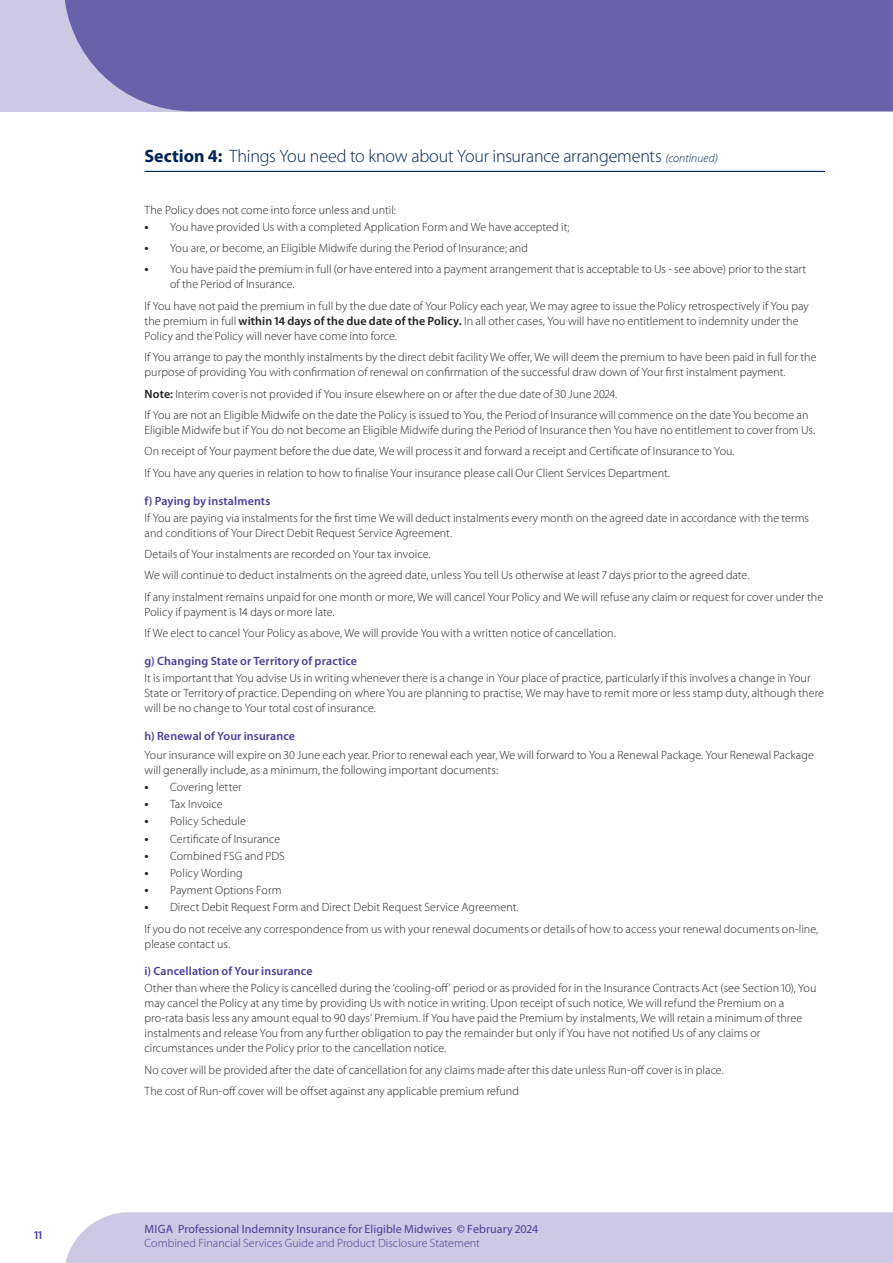
<style>
.page{position:relative;width:893px;height:1263px;background:#fff}
.page>*{position:absolute;margin:0;border:0;box-sizing:border-box;transform-origin:0 0}
.t1{font:300 18px "Myriad Pro";letter-spacing:-.01em;color:#002453}
.t2{font:300 12px/15px "Myriad Pro";letter-spacing:.005em;color:#231f20}
.t3{font:12px/14.2px "Myriad Pro";letter-spacing:.005em;color:#4a3f99}
.t4{font:600 12px "Myriad Pro";letter-spacing:.01em;color:#4a3f99}
.s1{font-weight:700}
.s2{font-style:italic;font-size:12px}
.s3{font-weight:600;font-size:13.5px}
.s4{font-weight:600}
.s5{font-weight:300}
</style>
<div class="page">
<div style="left:0;top:0;width:893px;height:111px;background:#cdc9e4"></div>
<div style="left:65px;top:1212px;width:828px;height:51px;background:#cdc9e4"></div>
<div style="left:65px;top:0;width:828px;height:111px;background:#6a61ab"></div>
<hr style="left:145px;top:171px;width:680px;height:1px;background:#002453">
<h1 class="t1" style="left:145px;top:145px;width:575px"><span class="s1">Section 4:</span> Things You need to know about Your insurance arrangements <span class="s2">(continued)</span></h1>
<p class="t2" style="left:145px;top:202px;width:253px">The Policy does not come into force unless and until:</p>
<p class="t2" style="left:145px;top:219px;width:427px"><span class="s3">•</span> You have provided Us with a completed Application Form and We have accepted it;</p>
<p class="t2" style="left:145px;top:240px;width:385px"><span class="s3">•</span> You are, or become, an Eligible Midwife during the Period of Insurance; and</p>
<p class="t2" style="left:170px;top:262px;width:638px;text-indent:-26px"><span class="s3">•</span> You have paid the premium in full (or have entered into a payment arrangement that is acceptable to Us - see above) prior to the start of the Period of Insurance.</p>
<p class="t2" style="left:145px;top:298px;width:666px">If You have not paid the premium in full by the due date of Your Policy each year, We may agree to issue the Policy retrospectively if You pay the premium in full <span class="s4">within 14 days of the due date of the Policy.</span> In all other cases, You will have no entitlement to indemnity under the<br>Policy and the Policy will never have come into force.</p>
<p class="t2" style="left:145px;top:350px;width:673px">If You arrange to pay the monthly instalments by the direct debit facility We offer, We will deem the premium to have been paid in full for the purpose of providing You with confirmation of renewal on confirmation of the successful draw down of Your first instalment payment.</p>
<p class="t2" style="left:145px;top:383px;width:665px;line-height:21.5px"><span class="s4">Note:</span> Interim cover is not provided if You insure elsewhere on or after the due date of 30 June 2024.<br>If You are not an Eligible Midwife on the date the Policy is issued to You, the Period of Insurance will commence on the date You become an</p>
<p class="t2" style="left:145px;top:419px;width:672px;line-height:21.5px">Eligible Midwife but if You do not become an Eligible Midwife during the Period of Insurance then You have no entitlement to cover from Us.<br>On receipt of Your payment before the due date, We will process it and forward a receipt and Certificate of Insurance to You.<br>If You have any queries in relation to how to finalise Your insurance please call Our Client Services Department.</p>
<p class="t4" style="left:145px;top:493px;width:127px">f) Paying by instalments</p>
<p class="t2" style="left:145px;top:510px;width:666px">If You are paying via instalments for the first time We will deduct instalments every month on the agreed date in accordance with the terms and conditions of Your Direct Debit Request Service Agreement.</p>
<p class="t2" style="left:145px;top:543px;width:680px;line-height:21.5px">Details of Your instalments are recorded on Your tax invoice.<br>We will continue to deduct instalments on the agreed date, unless You tell Us otherwise at least 7 days prior to the agreed date.<br>If any instalment remains unpaid for one month or more, We will cancel Your Policy and We will refuse any claim or request for cover under the</p>
<p class="t2" style="left:145px;top:601px;width:473px;line-height:21.5px">Policy if payment is 14 days or more late.<br>If We elect to cancel Your Policy as above, We will provide You with a written notice of cancellation.</p>
<p class="t4" style="left:145px;top:653px;width:214px">g) Changing State or Territory of practice</p>
<p class="t2" style="left:145px;top:670px;width:681px">It is important that You advise Us in writing whenever there is a change in Your place of practice, particularly if this involves a change in Your<br>State or Territory of practice. Depending on where You are planning to practise, We may have to remit more or less stamp duty, although there will be no change to Your total cost of insurance.</p>
<p class="t4" style="left:145px;top:728px;width:152px">h) Renewal of Your insurance</p>
<p class="t2" style="left:145px;top:747px;width:671px">Your insurance will expire on 30 June each year. Prior to renewal each year, We will forward to You a Renewal Package. Your Renewal Package will generally include, as a minimum, the following important documents:</p>
<p class="t2" style="left:145px;top:780px;width:99px"><span class="s3">•</span> Covering letter</p>
<p class="t2" style="left:145px;top:797px;width:79px"><span class="s3">•</span> Tax Invoice</p>
<p class="t2" style="left:145px;top:814px;width:103px"><span class="s3">•</span> Policy Schedule</p>
<p class="t2" style="left:145px;top:831px;width:137px"><span class="s3">•</span> Certificate of Insurance</p>
<p class="t2" style="left:145px;top:848px;width:142px"><span class="s3">•</span> Combined FSG and PDS</p>
<p class="t2" style="left:145px;top:865px;width:100px"><span class="s3">•</span> Policy Wording</p>
<p class="t2" style="left:145px;top:882px;width:139px"><span class="s3">•</span> Payment Options Form</p>
<p class="t2" style="left:145px;top:896px;width:675px;line-height:21.5px"><span class="s3">•</span> Direct Debit Request Form and Direct Debit Request Service Agreement.<br>If you do not receive any correspondence from us with your renewal documents or details of how to access your renewal documents on-line,</p>
<p class="t2" style="left:145px;top:936px;width:87px">please contact us.</p>
<p class="t4" style="left:145px;top:963px;width:169px">i) Cancellation of Your insurance</p>
<p class="t2" style="left:145px;top:981px;width:673px">Other than where the Policy is cancelled during the ‘cooling-off’ period or as provided for in the Insurance Contracts Act (see Section 10), You may cancel the Policy at any time by providing Us with notice in writing. Upon receipt of such notice, We will refund the Premium on a pro-rata basis less any amount equal to 90 days’ Premium. If You have paid the Premium by instalments, We will retain a minimum of three instalments and release You from any further obligation to pay the remainder but only if You have not notified Us of any claims or circumstances under the Policy prior to the cancellation notice.</p>
<p class="t2" style="left:145px;top:1059px;width:581px;line-height:21.5px">No cover will be provided after the date of cancellation for any claims made after this date unless Run-off cover is in place.<br>The cost of Run-off cover will be offset against any applicable premium refund</p>
<p class="t4" style="left:34px;top:1227px;width:10px">11</p>
<p class="t3" style="left:145px;top:1221px;width:395px">MIGA Professional Indemnity Insurance for Eligible Midwives <span class="s4">©</span> February 2024<br><span class="s5">Combined Financial Services Guide and Product Disclosure Statement</span></p>
</div>
